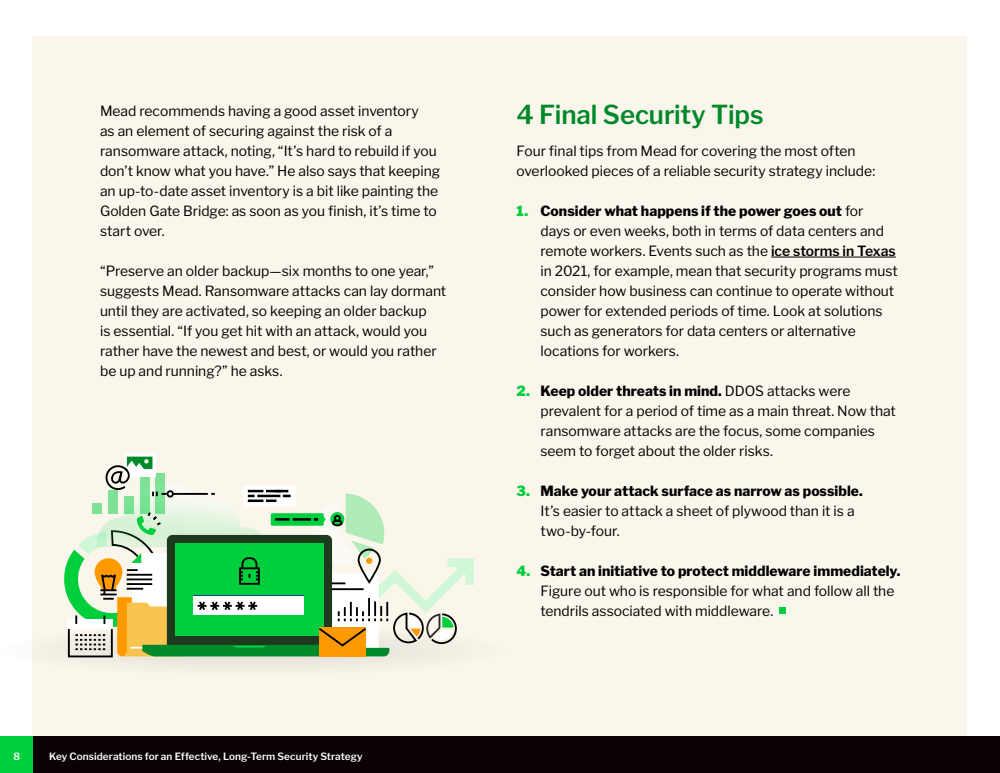
<style>
.page{position:relative;width:1000px;height:773px;background:#fff}
.page>*{position:absolute;margin:0;border:0;box-sizing:border-box;transform-origin:0 0}
.Subhead{font:600 26px "Libre Franklin";letter-spacing:-.005em;color:#008929}
.Body_Copy_copy{font:14px/20px "Libre Franklin";color:#000}
.t1{font:600 10px "Libre Franklin";letter-spacing:.005em;color:#fff}
.s1{font-weight:900;color:#00cf3d}
.s2{font-weight:800}
.s3{font-weight:600}
</style>
<div class="page">
<div style="left:33px;top:36px;width:934px;height:701px;background:#faf6ec"></div>
<div style="left:33px;top:737px;width:967px;height:36px;background:#0a0204"></div>
<div style="left:0;top:737px;width:33px;height:36px;background:#00cf3d"></div>
<hr style="left:771px;top:257px;width:125px;height:1px;background:#000">
<div style="left:779px;top:607px;width:7px;height:7px;background:#00cf3d"></div>
<svg style="left:32px;top:619px;width:384px;height:66px"></svg>
<div style="left:319px;top:627px;width:47px;height:30px;background:#f90"></div>
<div style="left:68px;top:628px;width:45px;height:29px;border:2px solid #000"></div>
<svg style="left:124px;top:454px;width:31px;height:3px"></svg>
<svg style="left:64px;top:457px;width:410px;height:199px"></svg>
<div style="left:167px;top:490px;width:7px;height:8px;border:2px solid #000;border-radius:50%"></div>
<p class="Body_Copy_copy" style="left:100px;top:101px;width:342px">Mead recommends having a good asset inventory<br>as an element of securing against the risk of a ransomware attack, noting, “It’s hard to rebuild if you don’t know what you have.” He also says that keeping an up-to-date asset inventory is a bit like painting the Golden Gate Bridge: as soon as you finish, it’s time to start over.</p>
<p class="Body_Copy_copy" style="left:100px;top:261px;width:348px">“Preserve an older backup—six months to one year,” suggests Mead. Ransomware attacks can lay dormant until they are activated, so keeping an older backup<br>is essential. “If you get hit with an attack, would you rather have the newest and best, or would you rather be up and running?” he asks.</p>
<p class="t1" style="left:14px;top:750px;width:8px">8</p>
<p class="t1" style="left:49px;top:750px;width:315px">Key Considerations for an Effective, Long-Term Security Strategy</p>
<p class="Subhead" style="left:516px;top:99px;width:249px">4 Final Security Tips</p>
<p class="Body_Copy_copy" style="left:516px;top:141px;width:360px">Four final tips from Mead for covering the most often overlooked pieces of a reliable security strategy include:</p>
<p class="Body_Copy_copy" style="left:540px;top:201px;width:359px;text-indent:-24px"><span class="s1">1.</span> <span class="s2">Consider what happens if the power goes out</span> for<br>days or even weeks, both in terms of data centers and remote workers. Events such as the <span class="s3">ice storms in Texas </span>in 2021, for example, mean that security programs must consider how business can continue to operate without power for extended periods of time. Look at solutions such as generators for data centers or alternative locations for workers.</p>
<p class="Body_Copy_copy" style="left:540px;top:381px;width:357px;text-indent:-24px"><span class="s1">2.</span> <span class="s2">Keep older threats in mind.</span> DDOS attacks were prevalent for a period of time as a main threat. Now that ransomware attacks are the focus, some companies seem to forget about the older risks.</p>
<p class="Body_Copy_copy" style="left:540px;top:481px;width:324px;text-indent:-24px"><span class="s1">3.</span> <span class="s2">Make your attack surface as narrow as possible.<br></span>It’s easier to attack a sheet of plywood than it is a two-by-four.</p>
<p class="Body_Copy_copy" style="left:540px;top:561px;width:362px;text-indent:-24px"><span class="s1">4.</span> <span class="s2">Start an initiative to protect middleware immediately.<br></span>Figure out who is responsible for what and follow all the tendrils associated with middleware.</p>
</div>
